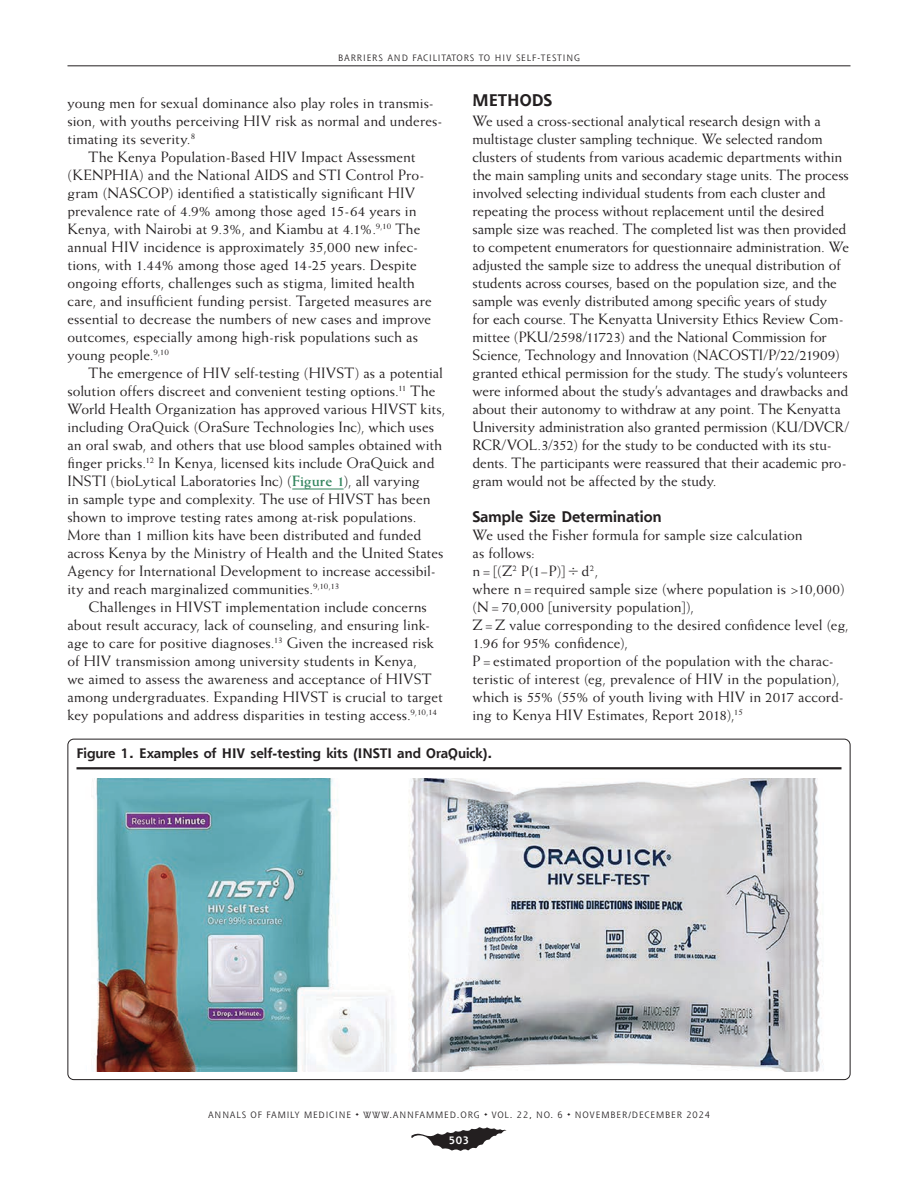
<style>
.page{position:relative;width:918px;height:1188px;background:#fff}
.page>*{position:absolute;margin:0;border:0;box-sizing:border-box;transform-origin:0 0}
.t1{font:700 16.5px "Shannon Std";color:#231f20}
.t2{font:15px/18px "Weiss Std";color:#231f20}
.t3{font:700 15px "Shannon Std";color:#231f20}
.t4{font:700 13.5px "Shannon Std";color:#231f20}
.t5{font:700 10.5px "Shannon Std";color:#fff}
.t6{font:9px "Shannon Std";letter-spacing:.1em;color:#231f20}
.s1{font-weight:700;color:#32845d}
.s2{font-family:"Universal Std Greekw Math Pi"}
</style>
<div class="page">
<hr style="left:68px;top:65px;width:782px;height:1px;background:#231f20">
<hr style="left:292px;top:489px;width:52px;height:1px;background:#32845d">
<hr style="left:76px;top:767px;width:766px;height:2px;background:#231f20">
<img style="left:94px;top:779px;width:729px;height:292px">
<svg style="left:411px;top:1127px;width:96px;height:24px"></svg>
<p class="t6" style="left:338px;top:52px;width:243px">BARRIERS AND FACILITATORS TO HIV SELF-TESTING</p>
<p class="t2" style="left:68px;top:94px;width:368px">young men for sexual dominance also play roles in transmis-</p>
<p class="t2" style="left:68px;top:112px;width:376px">sion, with youths perceiving HIV risk as normal and underes-</p>
<p class="t2" style="left:68px;top:130px;width:129px">timating its severity.<sup>8</sup></p>
<p class="t2" style="left:88px;top:148px;width:329px">The Kenya Population-Based HIV Impact Assessment</p>
<p class="t2" style="left:68px;top:166px;width:358px">(KENPHIA) and the National AIDS and STI Control Pro-</p>
<p class="t2" style="left:68px;top:184px;width:349px">gram (NASCOP) identified a statistically significant HIV</p>
<p class="t2" style="left:68px;top:202px;width:351px">prevalence rate of 4.9% among those aged 15-64 years in</p>
<p class="t2" style="left:68px;top:220px;width:354px">Kenya, with Nairobi at 9.3%, and Kiambu at 4.1%.<sup>9,10</sup> The</p>
<p class="t2" style="left:67px;top:238px;width:352px">annual HIV incidence is approximately 35,000 new infec-</p>
<p class="t2" style="left:67px;top:256px;width:351px">tions, with 1.44% among those aged 14-25 years. Despite</p>
<p class="t2" style="left:67px;top:274px;width:349px">ongoing efforts, challenges such as stigma, limited health</p>
<p class="t2" style="left:67px;top:292px;width:366px">care, and insufficient funding persist. Targeted measures are</p>
<p class="t2" style="left:67px;top:310px;width:365px">essential to decrease the numbers of new cases and improve</p>
<p class="t2" style="left:67px;top:328px;width:352px">outcomes, especially among high-risk populations such as</p>
<p class="t2" style="left:67px;top:346px;width:103px">young people.<sup>9,10</sup></p>
<p class="t2" style="left:88px;top:364px;width:356px">The emergence of HIV self-testing (HIVST) as a potential</p>
<p class="t2" style="left:68px;top:382px;width:369px">solution offers discreet and convenient testing options.<sup>11</sup> The</p>
<p class="t2" style="left:67px;top:400px;width:379px">World Health Organization has approved various HIVST kits,</p>
<p class="t2" style="left:67px;top:418px;width:368px">including OraQuick (OraSure Technologies Inc), which uses</p>
<p class="t2" style="left:67px;top:436px;width:376px">an oral swab, and others that use blood samples obtained with</p>
<p class="t2" style="left:67px;top:454px;width:368px">finger pricks.<sup>12</sup> In Kenya, licensed kits include OraQuick and</p>
<p class="t2" style="left:67px;top:472px;width:354px">INSTI (bioLytical Laboratories Inc) (<span class="s1">Figure 1</span>), all varying</p>
<p class="t2" style="left:67px;top:490px;width:365px">in sample type and complexity. The use of HIVST has been</p>
<p class="t2" style="left:67px;top:508px;width:351px">shown to improve testing rates among at-risk populations.</p>
<p class="t2" style="left:67px;top:526px;width:355px">More than 1 million kits have been distributed and funded</p>
<p class="t2" style="left:67px;top:544px;width:377px">across Kenya by the Ministry of Health and the United States</p>
<p class="t2" style="left:67px;top:562px;width:370px">Agency for International Development to increase accessibil-</p>
<p class="t2" style="left:67px;top:580px;width:273px">ity and reach marginalized communities.<sup>9,10,13</sup></p>
<p class="t2" style="left:88px;top:598px;width:340px">Challenges in HIVST implementation include concerns</p>
<p class="t2" style="left:68px;top:616px;width:364px">about result accuracy, lack of counseling, and ensuring link-</p>
<p class="t2" style="left:68px;top:634px;width:368px">age to care for positive diagnoses.<sup>13</sup> Given the increased risk</p>
<p class="t2" style="left:68px;top:652px;width:351px">of HIV transmission among university students in Kenya,</p>
<p class="t2" style="left:68px;top:670px;width:365px">we aimed to assess the awareness and acceptance of HIVST</p>
<p class="t2" style="left:68px;top:688px;width:377px">among undergraduates. Expanding HIVST is crucial to target</p>
<p class="t2" style="left:68px;top:706px;width:371px">key populations and address disparities in testing access.<sup>9,10,14</sup></p>
<p class="t1" style="left:472px;top:90px;width:81px">METHODS</p>
<p class="t2" style="left:472px;top:112px;width:378px">We used a cross-sectional analytical research design with a multistage cluster sampling technique. We selected random clusters of students from various academic departments within the main sampling units and secondary stage units. The process involved selecting individual students from each cluster and repeating the process without replacement until the desired sample size was reached. The completed list was then provided to competent enumerators for questionnaire administration. We adjusted the sample size to address the unequal distribution of students across courses, based on the population size, and the sample was evenly distributed among specific years of study<br>for each course. The Kenyatta University Ethics Review Com&shy;mittee (PKU/2598/11723) and the National Commission for Science, Technology and Innovation (NACOSTI/P/22/21909) granted ethical permission for the study. The study’s volunteers were informed about the study’s advantages and drawbacks and about their autonomy to withdraw at any point. The Kenyatta University administration also granted permission (KU/DVCR/ RCR/VOL.3/352) for the study to be conducted with its stu&shy;dents. The participants were reassured that their academic pro&shy;gram would not be affected by the study.</p>
<p class="t3" style="left:472px;top:507px;width:191px">Sample Size Determination</p>
<p class="t2" style="left:472px;top:526px;width:378px">We used the Fisher formula for sample size calculation<br>as follows:<br>n=[(Z<sup>2</sup> P(1−P)]<span class="s2">÷</span>d<sup>2</sup>,<br>where n=required sample size (where population is &gt;10,000) (N=70,000 [university population]),<br>Z=Z value corresponding to the desired confidence level (eg, 1.96 for 95% confidence),<br>P=estimated proportion of the population with the charac&shy;teristic of interest (eg, prevalence of HIV in the population), which is 55% (55% of youth living with HIV in 2017 accord&shy;ing to Kenya HIV Estimates, Report 2018),<sup>15</sup></p>
<p class="t4" style="left:76px;top:745px;width:417px">Figure 1. Examples of HIV self-testing kits (INSTI and OraQuick).</p>
<p class="t6" style="left:208px;top:1110px;width:503px">ANNALS OF FAMILY MEDICINE ✦ WWW.ANNFAMMED.ORG ✦ VOL. 22, NO. 6 ✦ NOVEMBER/DECEMBER 2024</p>
<p class="t5" style="left:449px;top:1134px;width:22px">503</p>
</div>
